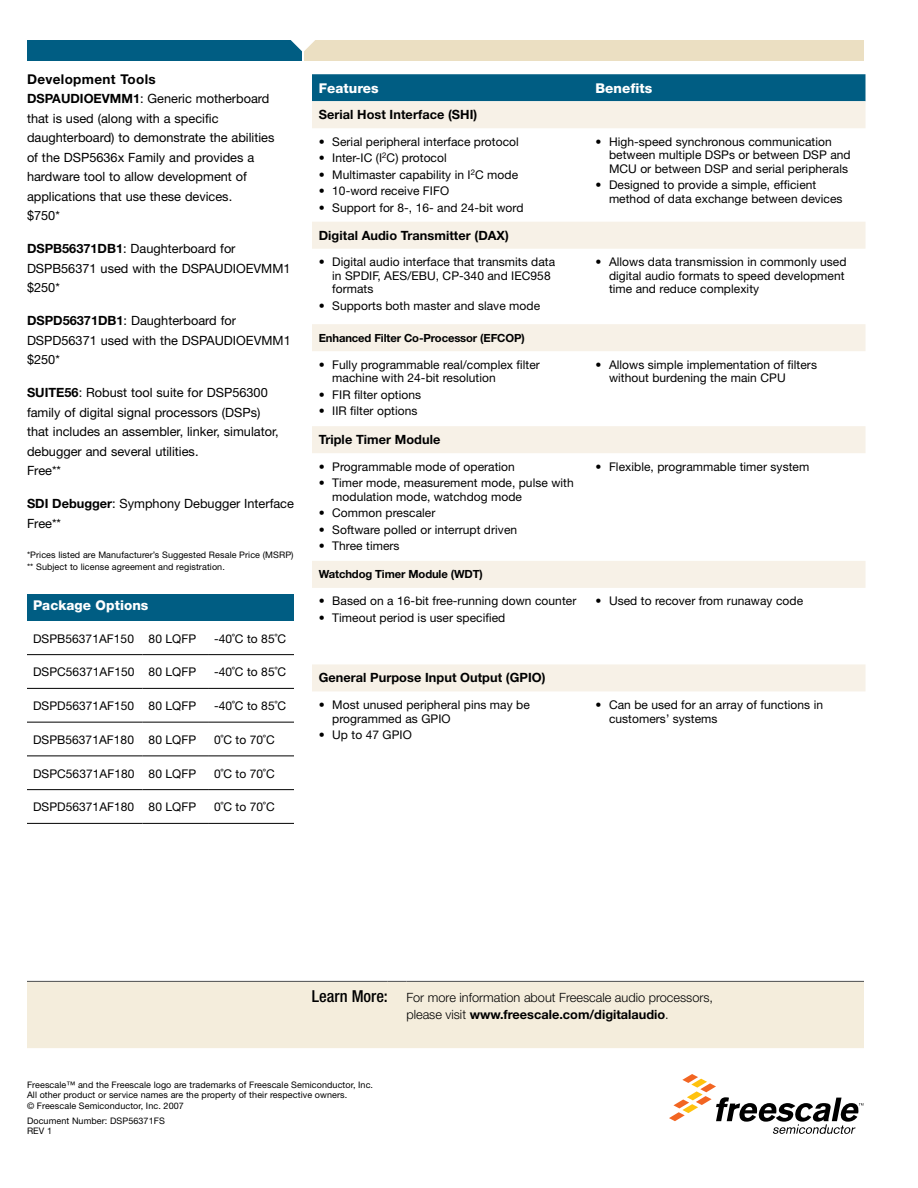
<style>
.page{position:relative;width:918px;height:1188px;background:#fff}
.page>*{position:absolute;margin:0;border:0;box-sizing:border-box;transform-origin:0 0}
.t1{font:800 13.5px "Helvetica Neue LT Pro";letter-spacing:.005em;color:#fff}
.t2{font:700 13.5px "Helvetica Neue LT Pro";letter-spacing:.025em;color:#000}
.t3{font:12.75px/19.5px "Helvetica Neue LT Pro";color:#000}
.t4{font:700 12.75px "Helvetica Neue LT Pro";letter-spacing:.005em;color:#000}
.t5{font:300 12.75px/16.5px "Helvetica Neue LT Pro";color:#000}
.t6{font:12px/13.5px "Helvetica Neue LT Pro";letter-spacing:.005em;color:#000}
.t7{font:12px "Helvetica Neue";letter-spacing:.005em;color:#000}
.t8{font:700 11.25px "Helvetica Neue LT Pro";letter-spacing:-.01em;color:#000}
.t9{font:9px/10.5px "Helvetica Neue LT Pro";letter-spacing:.01em;color:#000}
.s1{font-weight:700}
.s2{font-weight:500;font-stretch:condensed;font-size:16.5px}
</style>
<div class="page">
<div style="left:312px;top:74px;width:554px;height:27px;background:#005d83"></div>
<svg style="left:312px;top:101px;width:554px;height:590px"></svg>
<div style="left:27px;top:594px;width:267px;height:27px;background:#005d83"></div>
<hr style="left:27px;top:654px;width:116px;height:1px;background:#000">
<hr style="left:143px;top:654px;width:65px;height:1px;background:#000">
<hr style="left:208px;top:654px;width:86px;height:1px;background:#000">
<hr style="left:27px;top:688px;width:116px;height:1px;background:#000">
<hr style="left:143px;top:688px;width:65px;height:1px;background:#000">
<hr style="left:208px;top:688px;width:86px;height:1px;background:#000">
<hr style="left:27px;top:722px;width:116px;height:1px;background:#000">
<hr style="left:143px;top:722px;width:65px;height:1px;background:#000">
<hr style="left:208px;top:722px;width:86px;height:1px;background:#000">
<hr style="left:27px;top:756px;width:116px;height:1px;background:#000">
<hr style="left:143px;top:756px;width:65px;height:1px;background:#000">
<hr style="left:208px;top:756px;width:86px;height:1px;background:#000">
<hr style="left:27px;top:789px;width:116px;height:1px;background:#000">
<hr style="left:143px;top:789px;width:65px;height:1px;background:#000">
<hr style="left:208px;top:789px;width:86px;height:1px;background:#000">
<hr style="left:27px;top:823px;width:116px;height:1px;background:#000">
<hr style="left:143px;top:823px;width:65px;height:1px;background:#000">
<hr style="left:208px;top:823px;width:86px;height:1px;background:#000">
<div style="left:304px;top:40px;width:560px;height:21px;background:#ebdfc2"></div>
<div style="left:27px;top:40px;width:275px;height:21px;background:#005d83"></div>
<svg style="left:290px;top:40px;width:25px;height:12px"></svg>
<div style="left:27px;top:982px;width:837px;height:66px;background:#f4eddc"></div>
<hr style="left:27px;top:981px;width:360px;height:1px;background:#4c4d4f">
<svg style="left:387px;top:981px;width:19px;height:1px"></svg>
<hr style="left:406px;top:981px;width:458px;height:1px;background:#4c4d4f">
<svg style="left:669px;top:1074px;width:194px;height:60px"></svg>
<p class="t2" style="left:27px;top:71px;width:130px">Development Tools</p>
<p class="t3" style="left:27px;top:89px;width:249px"><span class="s1">DSPAUDIOEVMM1</span>: Generic motherboard that is used (along with a specific daughterboard) to demonstrate the abilities of the DSP5636x Family and provides a hardware tool to allow development of applications that use these devices.<br>$750*</p>
<p class="t3" style="left:27px;top:239px;width:265px"><span class="s1">DSPB56371DB1</span>: Daughterboard for<br>DSPB56371 used with the DSPAUDIOEVMM1 $250*</p>
<p class="t3" style="left:27px;top:311px;width:265px"><span class="s1">DSPD56371DB1</span>: Daughterboard for<br>DSPD56371 used with the DSPAUDIOEVMM1 $250*</p>
<p class="t3" style="left:27px;top:383px;width:253px"><span class="s1">SUITE56</span>: Robust tool suite for DSP56300 family of digital signal processors (DSPs) that includes an assembler, linker, simulator, debugger and several utilities.<br>Free**</p>
<p class="t3" style="left:27px;top:494px;width:269px"><span class="s1">SDI Debugger</span>: Symphony Debugger Interface<br>Free**</p>
<p class="t9" style="left:27px;top:548px;width:268px;line-height:12px">*Prices listed are Manufacturer’s Suggested Resale Price (MSRP) ** Subject to license agreement and registration.</p>
<p class="t1" style="left:33px;top:597px;width:117px">Package Options</p>
<p class="t7" style="left:33px;top:631px;width:165px">DSPB56371AF150 80 LQFP</p>
<p class="t7" style="left:214px;top:631px;width:74px">-40˚C to 85˚C</p>
<p class="t7" style="left:33px;top:665px;width:165px">DSPC56371AF150 80 LQFP</p>
<p class="t7" style="left:214px;top:665px;width:74px">-40˚C to 85˚C</p>
<p class="t7" style="left:33px;top:699px;width:165px">DSPD56371AF150 80 LQFP</p>
<p class="t7" style="left:214px;top:699px;width:74px">-40˚C to 85˚C</p>
<p class="t7" style="left:33px;top:732px;width:165px">DSPB56371AF180 80 LQFP</p>
<p class="t7" style="left:214px;top:732px;width:62px">0˚C to 70˚C</p>
<p class="t7" style="left:33px;top:766px;width:165px">DSPC56371AF180 80 LQFP</p>
<p class="t7" style="left:214px;top:766px;width:62px">0˚C to 70˚C</p>
<p class="t7" style="left:33px;top:800px;width:165px">DSPD56371AF180 80 LQFP</p>
<p class="t7" style="left:214px;top:800px;width:62px">0˚C to 70˚C</p>
<p class="t1" style="left:319px;top:80px;width:61px">Features</p>
<p class="t1" style="left:596px;top:80px;width:58px">Benefits</p>
<p class="t4" style="left:319px;top:107px;width:160px">Serial Host Interface (SHI)</p>
<p class="t6" style="left:319px;top:135px;width:202px">• Serial peripheral interface protocol</p>
<p class="t6" style="left:319px;top:151px;width:130px">• Inter-IC (I<sup>2</sup>C) protocol</p>
<p class="t6" style="left:319px;top:168px;width:201px">• Multimaster capability in I<sup>2</sup>C mode</p>
<p class="t6" style="left:319px;top:184px;width:132px">• 10-word receive FIFO</p>
<p class="t6" style="left:319px;top:201px;width:206px">• Support for 8-, 16- and 24-bit word</p>
<p class="t6" style="left:609px;top:135px;width:243px;text-indent:-14px">• High-speed synchronous communication between multiple DSPs or between DSP and<br>MCU or between DSP and serial peripherals</p>
<p class="t6" style="left:609px;top:178px;width:235px;text-indent:-14px">• Designed to provide a simple, efficient method of data exchange between devices</p>
<p class="t4" style="left:319px;top:227px;width:192px">Digital Audio Transmitter (DAX)</p>
<p class="t6" style="left:332px;top:255px;width:225px;text-indent:-14px">• Digital audio interface that transmits data in SPDIF, AES/EBU, CP-340 and IEC958 formats</p>
<p class="t6" style="left:319px;top:298px;width:223px">• Supports both master and slave mode</p>
<p class="t8" style="left:319px;top:331px;width:208px">Enhanced Filter Co-Processor (EFCOP)</p>
<p class="t6" style="left:332px;top:357px;width:209px;text-indent:-14px">• Fully programmable real/complex filter machine with 24-bit resolution</p>
<p class="t6" style="left:319px;top:387px;width:104px">• FIR filter options</p>
<p class="t6" style="left:319px;top:404px;width:100px">• IIR filter options</p>
<p class="t4" style="left:319px;top:432px;width:123px">Triple Timer Module</p>
<p class="t6" style="left:319px;top:459px;width:198px">• Programmable mode of operation</p>
<p class="t6" style="left:332px;top:476px;width:243px;text-indent:-14px">• Timer mode, measurement mode, pulse with modulation mode, watchdog mode</p>
<p class="t6" style="left:319px;top:506px;width:118px">• Common prescaler</p>
<p class="t6" style="left:319px;top:522px;width:200px">• Software polled or interrupt driven</p>
<p class="t6" style="left:319px;top:539px;width:82px">• Three timers</p>
<p class="t8" style="left:319px;top:567px;width:166px">Watchdog Timer Module (WDT)</p>
<p class="t6" style="left:319px;top:594px;width:259px">• Based on a 16-bit free-running down counter</p>
<p class="t6" style="left:319px;top:611px;width:188px">• Timeout period is user specified</p>
<p class="t4" style="left:319px;top:670px;width:228px">General Purpose Input Output (GPIO)</p>
<p class="t6" style="left:332px;top:698px;width:199px;text-indent:-14px">• Most unused peripheral pins may be programmed as GPIO</p>
<p class="t6" style="left:319px;top:728px;width:95px">• Up to 47 GPIO</p>
<p class="t6" style="left:609px;top:255px;width:239px;text-indent:-14px">• Allows data transmission in commonly used digital audio formats to speed development time and reduce complexity</p>
<p class="t6" style="left:609px;top:357px;width:210px;text-indent:-14px">• Allows simple implementation of filters without burdening the main CPU</p>
<p class="t6" style="left:596px;top:459px;width:215px">• Flexible, programmable timer system</p>
<p class="t6" style="left:596px;top:594px;width:209px">• Used to recover from runaway code</p>
<p class="t6" style="left:609px;top:698px;width:216px;text-indent:-14px">• Can be used for an array of functions in customers’ systems</p>
<p class="t5" style="left:406px;top:989px;width:308px;text-indent:-95px"><span class="s2">Learn More:</span> For more information about Freescale audio processors, please visit <span class="s1">www.freescale.com/digitalaudio</span>.</p>
<p class="t9" style="left:27px;top:1079px;width:348px">Freescale™ and the Freescale logo are trademarks of Freescale Semiconductor, Inc.<br>All other product or service names are the property of their respective owners.<br>© Freescale Semiconductor, Inc. 2007</p>
<p class="t9" style="left:27px;top:1115px;width:139px">Document Number: DSP56371FS<br>REV 1</p>
</div>
